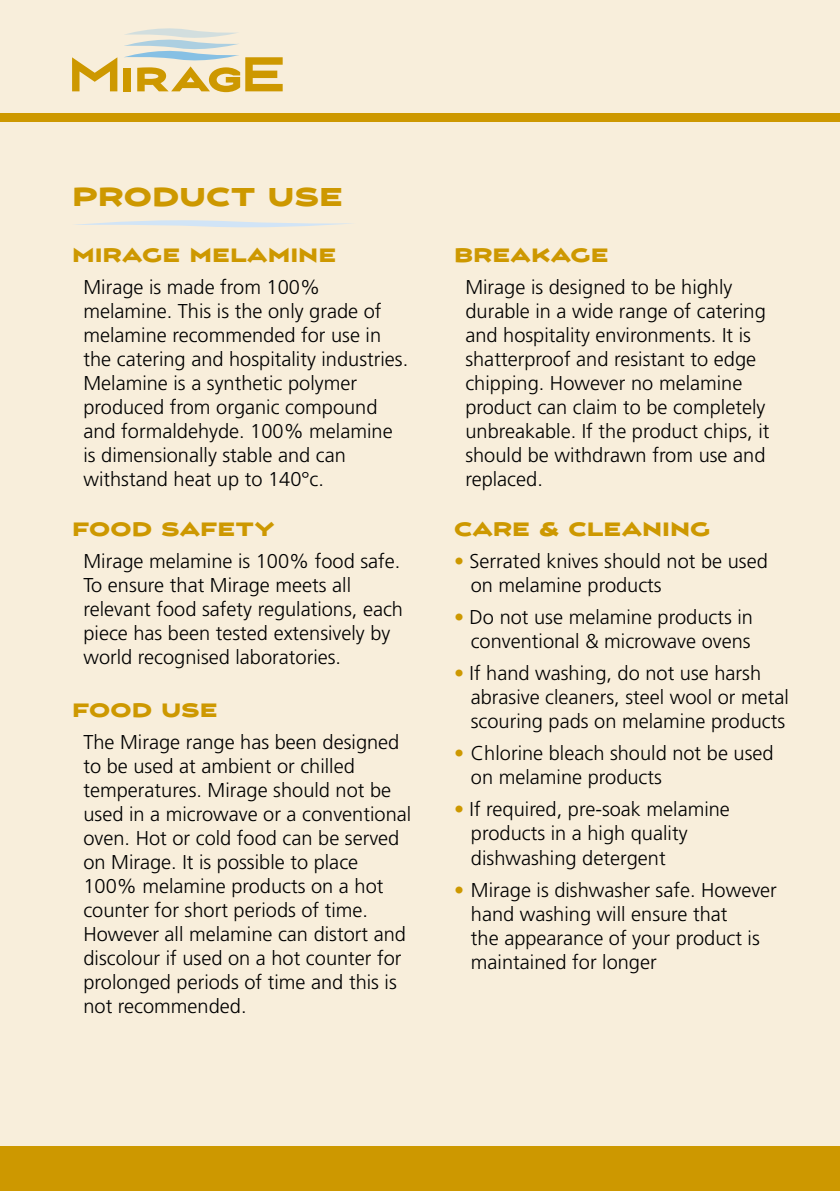
<style>
.page{position:relative;width:840px;height:1191px;background:#fff}
.page>*{position:absolute;margin:0;border:0;box-sizing:border-box;transform-origin:0 0}
.t1{font:24px "Vortice Concept";color:#cd9800}
.t2{font:300 20px/24px "Frutiger";color:#000}
.t3{font:18px "Vortice Concept";color:#cd9800}
.s1{color:#cd9800}
</style>
<div class="page">
<div style="left:0;top:0;width:839px;height:1157px;background:#f8eedb"></div>
<svg style="left:75px;top:220px;width:276px;height:7px"></svg>
<div style="left:0;top:1145px;width:839px;height:46px;background:#cd9800"></div>
<div style="left:0;top:113px;width:839px;height:9px;background:#cd9800"></div>
<div style="left:123px;top:68px;width:8px;height:23px;background:#cd9800"></div>
<svg style="left:72px;top:57px;width:45px;height:34px"></svg>
<svg style="left:124px;top:28px;width:158px;height:64px"></svg>
<p class="t1" style="left:72px;top:185px;width:272px">PRODUCT USE</p>
<p class="t3" style="left:72px;top:246px;width:266px">MIRAGE MELAMINE</p>
<p class="t2" style="left:83px;top:275px;width:326px">Mirage is made from 100% melamine. This is the only grade of melamine recommended for use in the catering and hospitality industries.<br>Melamine is a synthetic polymer produced from organic compound and formaldehyde. 100% melamine is dimensionally stable and can withstand heat up to 140°c.</p>
<p class="t3" style="left:72px;top:521px;width:204px">FOOD SAFETY</p>
<p class="t2" style="left:83px;top:549px;width:321px">Mirage melamine is 100% food safe.<br>To ensure that Mirage meets all relevant food safety regulations, each piece has been tested extensively by world recognised laboratories.</p>
<p class="t3" style="left:72px;top:702px;width:147px">FOOD USE</p>
<p class="t2" style="left:83px;top:730px;width:329px">The Mirage range has been designed to be used at ambient or chilled temperatures. Mirage should not be used in a microwave or a conventional oven. Hot or cold food can be served on Mirage. It is possible to place 100% melamine products on a hot counter for short periods of time.<br>However all melamine can distort and discolour if used on a hot counter for prolonged periods of time and this is not recommended.</p>
<p class="t3" style="left:454px;top:246px;width:156px">BREAKAGE</p>
<p class="t2" style="left:465px;top:275px;width:305px">Mirage is designed to be highly durable in a wide range of catering and hospitality environments. It is shatterproof and resistant to edge chipping. However no melamine product can claim to be completely unbreakable. If the product chips, it should be withdrawn from use and replaced.</p>
<p class="t3" style="left:454px;top:521px;width:258px">CARE &amp; CLEANING</p>
<p class="t2" style="left:470px;top:549px;width:298px;text-indent:-17px"><span class="s1">•</span> Serrated knives should not be used on melamine products</p>
<p class="t2" style="left:454px;top:605px;width:300px;text-align:right"><span class="s1">•</span> Do not use melamine products in conventional &amp; microwave ovens</p>
<p class="t2" style="left:470px;top:661px;width:319px;text-indent:-17px"><span class="s1">•</span> If hand washing, do not use harsh abrasive cleaners, steel wool or metal scouring pads on melamine products</p>
<p class="t2" style="left:470px;top:741px;width:304px;text-indent:-17px"><span class="s1">•</span> Chlorine bleach should not be used on melamine products</p>
<p class="t2" style="left:470px;top:797px;width:260px;text-indent:-17px"><span class="s1">•</span> If required, pre-soak melamine products in a high quality dishwashing detergent</p>
<p class="t2" style="left:470px;top:877px;width:307px;text-indent:-17px"><span class="s1">•</span> Mirage is dishwasher safe. However hand washing will ensure that<br>the appearance of your product is maintained for longer</p>
</div>
